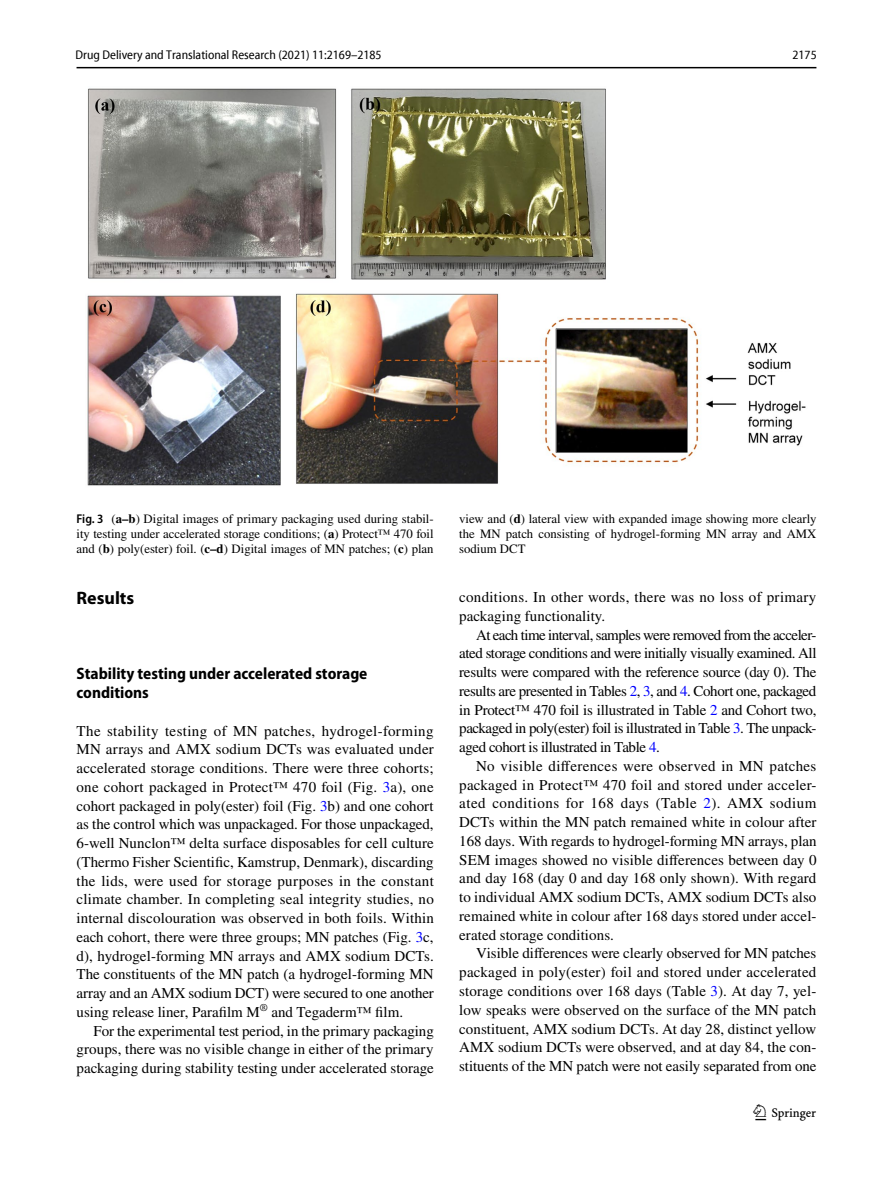
<style>
.page{position:relative;width:893px;height:1187px;background:#fff}
.page>*{position:absolute;margin:0;border:0;box-sizing:border-box;transform-origin:0 0}
.t1{font:22.5px "Springnew Regular 3";color:#000}
.t2{font:700 18px "Myriad Pro";color:#000}
.t3{font:700 semi-condensed 16.5px/18.8px "Myriad Pro";color:#000}
.t4{font:15px/18.8px "STIX";color:#000;text-align:justify}
.t5{font:15px/18.8px "STIX";letter-spacing:.02em;color:#000}
.t6{font:12.75px/15px "STIX";color:#000;text-align:justify}
.t7{font:semi-condensed 12.75px "Myriad Pro Unic";color:#000}
.s1{font-family:"Myriad Pro";font-weight:600;font-stretch:semi-condensed}
.s2{font-weight:700}
.s3{color:#00f}
</style>
<div class="page">
<hr style="left:77px;top:67px;width:739px;height:1px;background:#000">
<img style="left:87px;top:88px;width:719px;height:398px">
<p class="t7" style="left:76px;top:50px;width:308px">Drug Delivery and Translational Research (2021) 11:2169–2185</p>
<p class="t7" style="left:792px;top:50px;width:26px">2175</p>
<p class="t6" style="left:77px;top:512px;width:359px"><span class="s1">Fig. 3</span> (<span class="s2">a–b</span>) Digital images of primary packaging used during stabil&shy;ity testing under accelerated storage conditions; (<span class="s2">a</span>) Protect™ 470 foil and (<span class="s2">b</span>) poly(ester) foil. (<span class="s2">c–d</span>) Digital images of MN patches; (<span class="s2">c</span>) plan</p>
<p class="t6" style="left:459px;top:512px;width:359px">view and (<span class="s2">d</span>) lateral view with expanded image showing more clearly the MN patch consisting of hydrogel-forming MN array and AMX sodium DCT</p>
<p class="t2" style="left:77px;top:586px;width:59px">Results</p>
<p class="t3" style="left:77px;top:664px;width:292px">Stability testing under accelerated storage conditions</p>
<p class="t4" style="left:77px;top:722px;width:359px">The stability testing of MN patches, hydrogel-forming MN arrays and AMX sodium DCTs was evaluated under accelerated storage conditions. There were three cohorts; one cohort packaged in Protect™ 470 foil (Fig. <span class="s3">3</span>a), one cohort packaged in poly(ester) foil (Fig. <span class="s3">3</span>b) and one cohort as the control which was unpackaged. For those unpackaged, 6-well Nunclon™ delta surface disposables for cell culture (Thermo Fisher Scientific, Kamstrup, Denmark), discarding the lids, were used for storage purposes in the constant climate chamber. In completing seal integrity studies, no internal discolouration was observed in both foils. Within each cohort, there were three groups; MN patches (Fig. <span class="s3">3</span>c, d), hydrogel-forming MN arrays and AMX sodium DCTs.<br>The constituents of the MN patch (a hydrogel-forming MN array and an AMX sodium DCT) were secured to one another using release liner, Parafilm M<sup>®</sup> and Tegaderm™ film.</p>
<p class="t4" style="left:77px;top:1022px;width:359px;text-indent:17px">For the experimental test period, in the primary packaging groups, there was no visible change in either of the primary packaging during stability testing under accelerated storage</p>
<p class="t5" style="left:459px;top:588px;width:359px">conditions. In other words, there was no loss of primary packaging functionality.</p>
<p class="t4" style="left:459px;top:626px;width:359px;text-indent:17px">At each time interval, samples were removed from the acceler&shy;ated storage conditions and were initially visually examined. All results were compared with the reference source (day 0). The results are presented in Tables <span class="s3">2</span>, <span class="s3">3</span>, and <span class="s3">4</span>. Cohort one, packaged in Protect™ 470 foil is illustrated in Table <span class="s3">2</span> and Cohort two, packaged in poly(ester) foil is illustrated in Table <span class="s3">3</span>. The unpack&shy;aged cohort is illustrated in Table <span class="s3">4</span>.</p>
<p class="t4" style="left:459px;top:757px;width:359px;text-indent:17px">No visible differences were observed in MN patches packaged in Protect™ 470 foil and stored under acceler&shy;ated conditions for 168 days (Table <span class="s3">2</span>). AMX sodium DCTs within the MN patch remained white in colour after 168 days. With regards to hydrogel-forming MN arrays, plan SEM images showed no visible differences between day 0 and day 168 (day 0 and day 168 only shown). With regard to individual AMX sodium DCTs, AMX sodium DCTs also remained white in colour after 168 days stored under accel&shy;erated storage conditions.</p>
<p class="t4" style="left:459px;top:945px;width:359px;text-indent:17px">Visible differences were clearly observed for MN patches packaged in poly(ester) foil and stored under accelerated storage conditions over 168 days (Table <span class="s3">3</span>). At day 7, yel&shy;low speaks were observed on the surface of the MN patch constituent, AMX sodium DCTs. At day 28, distinct yellow AMX sodium DCTs were observed, and at day 84, the con&shy;stituents of the MN patch were not easily separated from one</p>
<h1 class="t1" style="left:755px;top:1104px;width:62px">1 3</h1>
</div>
